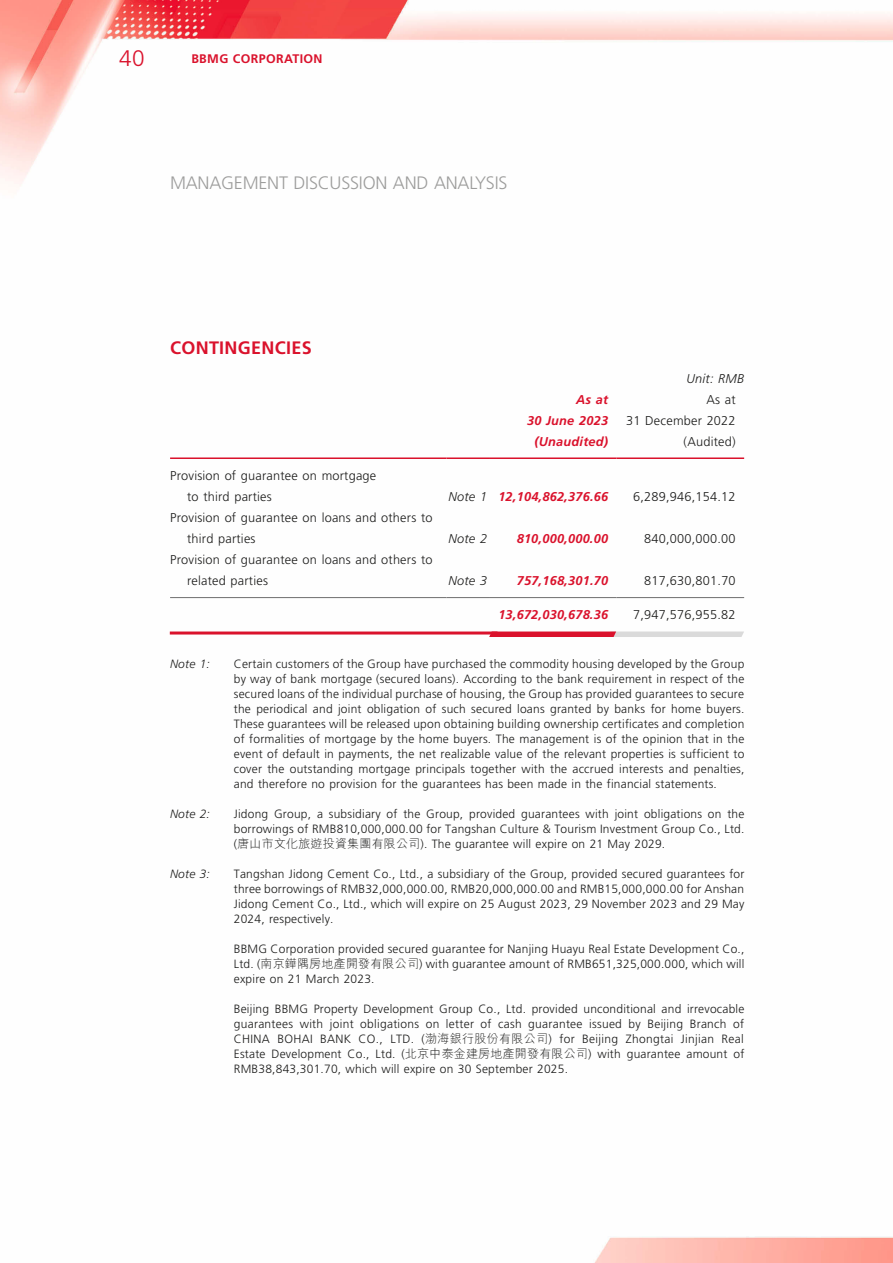
<style>
.page{position:relative;width:893px;height:1263px;background:#fff}
.page>*{position:absolute;margin:0;border:0;box-sizing:border-box;transform-origin:0 0}
.t1{font:300 22.5px "Frutiger LT Std";color:#da122c}
.t2{font:300 18px "Frutiger LT Std";letter-spacing:-.015em;color:#9d9d9c}
.t3{font:700 18px "Frutiger LT Std";letter-spacing:.015em;color:#da122c}
.t4{font:300 12.75px/21px "Frutiger LT Std";letter-spacing:.015em;color:#1c1c1b}
.t5{font:italic 700 12.75px/21px "Frutiger LT Std";letter-spacing:.015em;color:#da122c;text-align:right}
.t6{font:italic 300 12.75px "Frutiger LT Std";letter-spacing:.015em;color:#1c1c1b}
.t7{font:700 12.45px "Frutiger LT Std";letter-spacing:.03em;color:#da122c}
.t8{font:300 12px/15px "Frutiger LT Std";letter-spacing:.015em;color:#1c1c1b;text-align:justify}
.t9{font:italic 300 12px "Frutiger LT Std";letter-spacing:.015em;color:#1c1c1b}
.s1{font-weight:300;color:#1c1c1b}
.s2{font-family:"M Hei HK"}
</style>
<div class="page">
<img style="left:0;top:0;width:893px;height:1263px">
<hr style="left:170px;top:457px;width:276px;height:2px;background:#da122c">
<hr style="left:446px;top:457px;width:43px;height:2px;background:#da122c">
<hr style="left:489px;top:457px;width:128px;height:2px;background:#da122c">
<hr style="left:617px;top:457px;width:127px;height:2px;background:#da122c">
<hr style="left:170px;top:597px;width:276px;height:1px;background:#6f6f6f">
<hr style="left:446px;top:597px;width:43px;height:1px;background:#6f6f6f">
<hr style="left:489px;top:597px;width:128px;height:1px;background:#6f6f6f">
<hr style="left:617px;top:597px;width:127px;height:1px;background:#6f6f6f">
<hr style="left:170px;top:631px;width:327px;height:3px;background:#da122c">
<svg style="left:489px;top:631px;width:255px;height:6px;background:#dd838e"></svg>
<h1 class="t1" style="left:119px;top:45px;width:27px">40</h1>
<p class="t7" style="left:191px;top:52px;width:133px">BBMG CORPORATION</p>
<h2 class="t2" style="left:170px;top:173px;width:339px">MANAGEMENT DISCUSSION AND ANALYSIS</h2>
<h2 class="t3" style="left:170px;top:337px;width:143px">CONTINGENCIES</h2>
<p class="t4" style="left:187px;top:465px;width:191px;text-indent:-17px">Provision of guarantee on mortgage to third parties</p>
<p class="t4" style="left:187px;top:507px;width:247px;text-indent:-17px">Provision of guarantee on loans and others to third parties</p>
<p class="t4" style="left:187px;top:549px;width:247px;text-indent:-17px">Provision of guarantee on loans and others to related parties</p>
<p class="t6" style="left:686px;top:371px;width:59px">Unit: RMB</p>
<p class="t5" style="left:527px;top:389px;width:83px">As at<br>30 June 2023</p>
<p class="t4" style="left:626px;top:389px;width:111px;text-align:right">As at<br>31 December 2022</p>
<p class="t5" style="left:534px;top:431px;width:75px">(Unaudited)</p>
<p class="t4" style="left:684px;top:431px;width:54px">(Audited)</p>
<p class="t5" style="left:448px;top:486px;width:161px"><span class="s1">Note 1</span> 12,104,862,376.66</p>
<p class="t4" style="left:633px;top:486px;width:104px">6,289,946,154.12</p>
<p class="t6" style="left:448px;top:531px;width:40px">Note 2</p>
<p class="t5" style="left:517px;top:528px;width:93px">810,000,000.00</p>
<p class="t4" style="left:644px;top:528px;width:93px">840,000,000.00</p>
<p class="t6" style="left:448px;top:573px;width:40px">Note 3</p>
<p class="t5" style="left:517px;top:570px;width:93px">757,168,301.70</p>
<p class="t4" style="left:644px;top:570px;width:93px">817,630,801.70</p>
<p class="t5" style="left:498px;top:604px;width:111px">13,672,030,678.36</p>
<p class="t4" style="left:633px;top:604px;width:104px">7,947,576,955.82</p>
<p class="t9" style="left:170px;top:656px;width:41px">Note 1:</p>
<p class="t8" style="left:234px;top:656px;width:512px">Certain customers of the Group have purchased the commodity housing developed by the Group by way of bank mortgage (secured loans). According to the bank requirement in respect of the secured loans of the individual purchase of housing, the Group has provided guarantees to secure the periodical and joint obligation of such secured loans granted by banks for home buyers.<br>These guarantees will be released upon obtaining building ownership certificates and completion of formalities of mortgage by the home buyers. The management is of the opinion that in the event of default in payments, the net realizable value of the relevant properties is sufficient to cover the outstanding mortgage principals together with the accrued interests and penalties, and therefore no provision for the guarantees has been made in the financial statements.</p>
<p class="t9" style="left:170px;top:806px;width:41px">Note 2:</p>
<p class="t8" style="left:234px;top:806px;width:512px">Jidong Group, a subsidiary of the Group, provided guarantees with joint obligations on the borrowings of RMB810,000,000.00 for Tangshan Culture &amp; Tourism Investment Group Co., Ltd. (<span class="s2">唐山市文化旅遊投資集團有限公司</span>). The guarantee will expire on 21 May 2029.</p>
<p class="t9" style="left:170px;top:866px;width:41px">Note 3:</p>
<p class="t8" style="left:234px;top:866px;width:512px">Tangshan Jidong Cement Co., Ltd., a subsidiary of the Group, provided secured guarantees for three borrowings of RMB32,000,000.00, RMB20,000,000.00 and RMB15,000,000.00 for Anshan Jidong Cement Co., Ltd., which will expire on 25 August 2023, 29 November 2023 and 29 May 2024, respectively.</p>
<p class="t8" style="left:234px;top:941px;width:512px">BBMG Corporation provided secured guarantee for Nanjing Huayu Real Estate Development Co., Ltd. (<span class="s2">南京鏵隅房地產開發有限公司</span>) with guarantee amount of RMB651,325,000.000, which will expire on 21 March 2023.</p>
<p class="t8" style="left:234px;top:1001px;width:512px">Beijing BBMG Property Development Group Co., Ltd. provided unconditional and irrevocable guarantees with joint obligations on letter of cash guarantee issued by Beijing Branch of CHINA BOHAI BANK CO., LTD. (<span class="s2">渤海銀行股份有限公司</span>) for Beijing Zhongtai Jinjian Real Estate Development Co., Ltd. (<span class="s2">北京中泰金建房地產開發有限公司</span>) with guarantee amount of RMB38,843,301.70, which will expire on 30 September 2025.</p>
</div>
